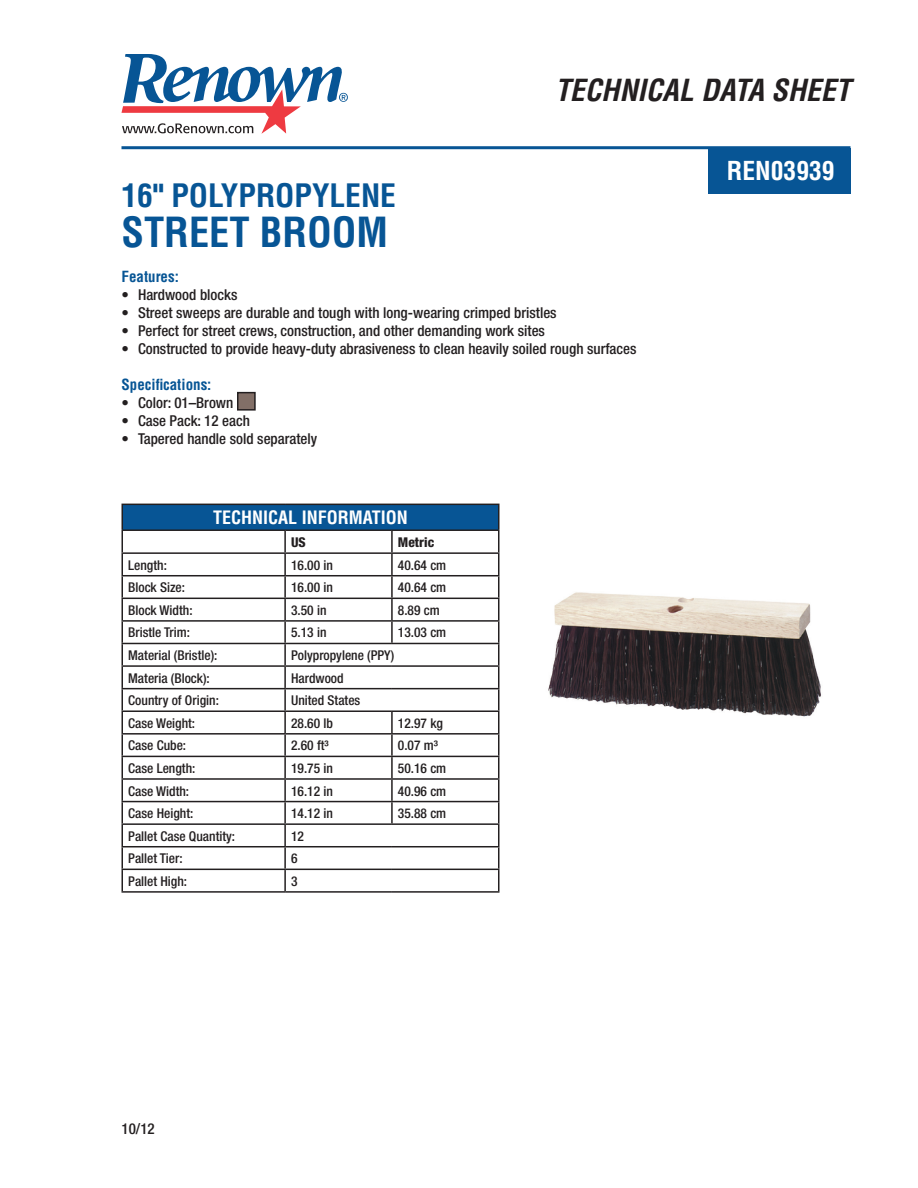
<style>
.page{position:relative;width:918px;height:1188px;background:#fff}
.page>*{position:absolute;margin:0;border:0;box-sizing:border-box;transform-origin:0 0}
.t1{font:700 condensed 40.5px "Helvetica";color:#075595}
.t2{font:700 condensed 31.5px "Helvetica";color:#075595}
.t3{font:italic 700 condensed 29.7px "Helvetica";color:#231f20}
.t4{font:700 condensed 25.5px "Helvetica";color:#fff}
.t5{font:700 condensed 18px "Helvetica";color:#fff}
.t6{font:500 condensed 15px "Helvetica Neue";color:#231f20}
.t7{font:700 condensed 15px "Helvetica";color:#075595}
.t8{font:500 condensed 13.5px "Helvetica Neue";color:#231f20}
.t9{font:800 condensed 13.5px "Helvetica Neue";color:#231f20}
</style>
<div class="page">
<svg style="left:121px;top:54px;width:227px;height:80px"></svg>
<hr style="left:122px;top:146px;width:728px;height:3px;background:#075595">
<div style="left:238px;top:393px;width:17px;height:17px;background:#826f67"></div>
<div style="left:237px;top:392px;width:19px;height:19px;border:2px solid #231f20"></div>
<div style="left:122px;top:504px;width:377px;height:26px;background:#075595"></div>
<hr style="left:122px;top:529px;width:163px;height:2px;background:#231f20">
<hr style="left:285px;top:529px;width:107px;height:2px;background:#231f20">
<hr style="left:284px;top:531px;width:2px;height:21px;background:#231f20">
<hr style="left:392px;top:529px;width:107px;height:2px;background:#231f20">
<hr style="left:122px;top:552px;width:163px;height:2px;background:#231f20">
<hr style="left:285px;top:552px;width:107px;height:2px;background:#231f20">
<hr style="left:284px;top:554px;width:2px;height:21px;background:#231f20">
<hr style="left:392px;top:552px;width:107px;height:2px;background:#231f20">
<hr style="left:122px;top:575px;width:163px;height:1px;background:#231f20">
<hr style="left:285px;top:575px;width:107px;height:1px;background:#231f20">
<hr style="left:284px;top:576px;width:2px;height:22px;background:#231f20">
<hr style="left:392px;top:575px;width:107px;height:1px;background:#231f20">
<hr style="left:122px;top:598px;width:163px;height:1px;background:#231f20">
<hr style="left:285px;top:598px;width:107px;height:1px;background:#231f20">
<hr style="left:284px;top:599px;width:2px;height:21px;background:#231f20">
<hr style="left:392px;top:598px;width:107px;height:1px;background:#231f20">
<hr style="left:122px;top:620px;width:163px;height:2px;background:#231f20">
<hr style="left:285px;top:620px;width:107px;height:2px;background:#231f20">
<hr style="left:284px;top:622px;width:2px;height:21px;background:#231f20">
<hr style="left:392px;top:620px;width:107px;height:2px;background:#231f20">
<hr style="left:122px;top:643px;width:163px;height:1px;background:#231f20">
<hr style="left:285px;top:643px;width:107px;height:1px;background:#231f20">
<hr style="left:284px;top:644px;width:2px;height:21px;background:#231f20">
<hr style="left:392px;top:643px;width:107px;height:1px;background:#231f20">
<hr style="left:122px;top:665px;width:163px;height:2px;background:#231f20">
<hr style="left:285px;top:665px;width:107px;height:2px;background:#231f20">
<hr style="left:284px;top:667px;width:2px;height:21px;background:#231f20">
<hr style="left:392px;top:665px;width:107px;height:2px;background:#231f20">
<hr style="left:122px;top:688px;width:163px;height:1px;background:#231f20">
<hr style="left:285px;top:688px;width:107px;height:1px;background:#231f20">
<hr style="left:284px;top:689px;width:2px;height:21px;background:#231f20">
<hr style="left:392px;top:688px;width:107px;height:1px;background:#231f20">
<hr style="left:122px;top:710px;width:163px;height:2px;background:#231f20">
<hr style="left:285px;top:710px;width:107px;height:2px;background:#231f20">
<hr style="left:284px;top:712px;width:2px;height:21px;background:#231f20">
<hr style="left:392px;top:710px;width:107px;height:2px;background:#231f20">
<hr style="left:122px;top:733px;width:163px;height:2px;background:#231f20">
<hr style="left:285px;top:733px;width:107px;height:2px;background:#231f20">
<hr style="left:284px;top:735px;width:2px;height:21px;background:#231f20">
<hr style="left:392px;top:733px;width:107px;height:2px;background:#231f20">
<hr style="left:122px;top:756px;width:163px;height:1px;background:#231f20">
<hr style="left:285px;top:756px;width:107px;height:1px;background:#231f20">
<hr style="left:284px;top:757px;width:2px;height:21px;background:#231f20">
<hr style="left:392px;top:756px;width:107px;height:1px;background:#231f20">
<hr style="left:122px;top:778px;width:163px;height:2px;background:#231f20">
<hr style="left:285px;top:778px;width:107px;height:2px;background:#231f20">
<hr style="left:284px;top:780px;width:2px;height:21px;background:#231f20">
<hr style="left:392px;top:778px;width:107px;height:2px;background:#231f20">
<hr style="left:122px;top:801px;width:163px;height:1px;background:#231f20">
<hr style="left:285px;top:801px;width:107px;height:1px;background:#231f20">
<hr style="left:284px;top:802px;width:2px;height:21px;background:#231f20">
<hr style="left:392px;top:801px;width:107px;height:1px;background:#231f20">
<hr style="left:122px;top:823px;width:163px;height:2px;background:#231f20">
<hr style="left:285px;top:823px;width:107px;height:2px;background:#231f20">
<hr style="left:284px;top:825px;width:2px;height:21px;background:#231f20">
<hr style="left:392px;top:823px;width:107px;height:2px;background:#231f20">
<hr style="left:122px;top:846px;width:163px;height:1px;background:#231f20">
<hr style="left:285px;top:846px;width:107px;height:1px;background:#231f20">
<hr style="left:284px;top:847px;width:2px;height:22px;background:#231f20">
<hr style="left:392px;top:846px;width:107px;height:1px;background:#231f20">
<hr style="left:122px;top:869px;width:163px;height:1px;background:#231f20">
<hr style="left:285px;top:869px;width:107px;height:1px;background:#231f20">
<hr style="left:284px;top:870px;width:2px;height:21px;background:#231f20">
<hr style="left:392px;top:869px;width:107px;height:1px;background:#231f20">
<hr style="left:122px;top:891px;width:163px;height:2px;background:#231f20">
<hr style="left:285px;top:891px;width:107px;height:2px;background:#231f20">
<hr style="left:392px;top:891px;width:107px;height:2px;background:#231f20">
<hr style="left:122px;top:504px;width:163px;height:1px;background:#231f20">
<hr style="left:285px;top:504px;width:107px;height:1px;background:#231f20">
<hr style="left:392px;top:504px;width:107px;height:1px;background:#231f20">
<hr style="left:391px;top:531px;width:2px;height:21px;background:#231f20">
<hr style="left:391px;top:554px;width:2px;height:21px;background:#231f20">
<hr style="left:391px;top:576px;width:2px;height:22px;background:#231f20">
<hr style="left:391px;top:599px;width:2px;height:21px;background:#231f20">
<hr style="left:391px;top:622px;width:2px;height:21px;background:#231f20">
<hr style="left:391px;top:712px;width:2px;height:21px;background:#231f20">
<hr style="left:391px;top:735px;width:2px;height:21px;background:#231f20">
<hr style="left:391px;top:757px;width:2px;height:21px;background:#231f20">
<hr style="left:391px;top:780px;width:2px;height:21px;background:#231f20">
<hr style="left:391px;top:802px;width:2px;height:21px;background:#231f20">
<svg style="left:122px;top:505px;width:1px;height:386px"></svg>
<svg style="left:498px;top:505px;width:1px;height:386px"></svg>
<div style="left:708px;top:148px;width:142px;height:45px;background:#075595"></div>
<img style="left:548px;top:592px;width:273px;height:125px">
<p class="t3" style="left:555px;top:72px;width:297px">TECHNICAL DATA SHEET</p>
<p class="t2" style="left:122px;top:176px;width:276px">16" POLYPROPYLENE</p>
<p class="t1" style="left:122px;top:208px;width:268px">STREET BROOM</p>
<p class="t7" style="left:122px;top:267px;width:59px">Features:</p>
<p class="t6" style="left:122px;top:285px;width:117px">• Hardwood blocks</p>
<p class="t6" style="left:122px;top:303px;width:437px">• Street sweeps are durable and tough with long-wearing crimped bristles</p>
<p class="t6" style="left:122px;top:321px;width:425px">• Perfect for street crews, construction, and other demanding work sites</p>
<p class="t6" style="left:122px;top:339px;width:517px">• Constructed to provide heavy-duty abrasiveness to clean heavily soiled rough surfaces</p>
<p class="t7" style="left:122px;top:375px;width:91px">Specifications:</p>
<p class="t6" style="left:122px;top:393px;width:113px">• Color: 01–Brown</p>
<p class="t6" style="left:122px;top:411px;width:130px">• Case Pack: 12 each</p>
<p class="t6" style="left:122px;top:429px;width:197px">• Tapered handle sold separately</p>
<p class="t5" style="left:213px;top:507px;width:196px">TECHNICAL INFORMATION</p>
<p class="t9" style="left:291px;top:534px;width:16px">US</p>
<p class="t9" style="left:398px;top:534px;width:38px">Metric</p>
<p class="t8" style="left:128px;top:557px;width:40px">Length:</p>
<p class="t8" style="left:291px;top:557px;width:43px">16.00 in</p>
<p class="t8" style="left:398px;top:557px;width:50px">40.64 cm</p>
<p class="t8" style="left:128px;top:579px;width:58px">Block Size:</p>
<p class="t8" style="left:291px;top:579px;width:43px">16.00 in</p>
<p class="t8" style="left:398px;top:579px;width:50px">40.64 cm</p>
<p class="t8" style="left:128px;top:602px;width:66px">Block Width:</p>
<p class="t8" style="left:291px;top:602px;width:37px">3.50 in</p>
<p class="t8" style="left:398px;top:602px;width:43px">8.89 cm</p>
<p class="t8" style="left:128px;top:625px;width:63px">Bristle Trim:</p>
<p class="t8" style="left:291px;top:625px;width:37px">5.13 in</p>
<p class="t8" style="left:398px;top:625px;width:50px">13.03 cm</p>
<p class="t8" style="left:128px;top:647px;width:91px">Material (Bristle):</p>
<p class="t8" style="left:291px;top:647px;width:105px">Polypropylene (PPY)</p>
<p class="t8" style="left:128px;top:670px;width:83px">Materia (Block):</p>
<p class="t8" style="left:291px;top:670px;width:54px">Hardwood</p>
<p class="t8" style="left:128px;top:692px;width:92px">Country of Origin:</p>
<p class="t8" style="left:291px;top:692px;width:71px">United States</p>
<p class="t8" style="left:128px;top:715px;width:68px">Case Weight:</p>
<p class="t8" style="left:291px;top:715px;width:43px">28.60 lb</p>
<p class="t8" style="left:398px;top:715px;width:47px">12.97 kg</p>
<p class="t8" style="left:128px;top:738px;width:59px">Case Cube:</p>
<p class="t8" style="left:291px;top:738px;width:39px">2.60 ft³</p>
<p class="t8" style="left:398px;top:738px;width:42px">0.07 m³</p>
<p class="t8" style="left:128px;top:760px;width:69px">Case Length:</p>
<p class="t8" style="left:291px;top:760px;width:43px">19.75 in</p>
<p class="t8" style="left:398px;top:760px;width:50px">50.16 cm</p>
<p class="t8" style="left:128px;top:783px;width:62px">Case Width:</p>
<p class="t8" style="left:291px;top:783px;width:43px">16.12 in</p>
<p class="t8" style="left:398px;top:783px;width:50px">40.96 cm</p>
<p class="t8" style="left:128px;top:805px;width:67px">Case Height:</p>
<p class="t8" style="left:291px;top:805px;width:43px">14.12 in</p>
<p class="t8" style="left:398px;top:805px;width:50px">35.88 cm</p>
<p class="t8" style="left:128px;top:828px;width:108px">Pallet Case Quantity:</p>
<p class="t8" style="left:291px;top:828px;width:14px">12</p>
<p class="t8" style="left:128px;top:850px;width:56px">Pallet Tier:</p>
<p class="t8" style="left:291px;top:850px;width:8px">6</p>
<p class="t8" style="left:128px;top:873px;width:60px">Pallet High:</p>
<p class="t8" style="left:291px;top:873px;width:8px">3</p>
<p class="t4" style="left:727px;top:155px;width:109px">REN03939</p>
<p class="t6" style="left:122px;top:1120px;width:35px">10/12</p>
</div>
